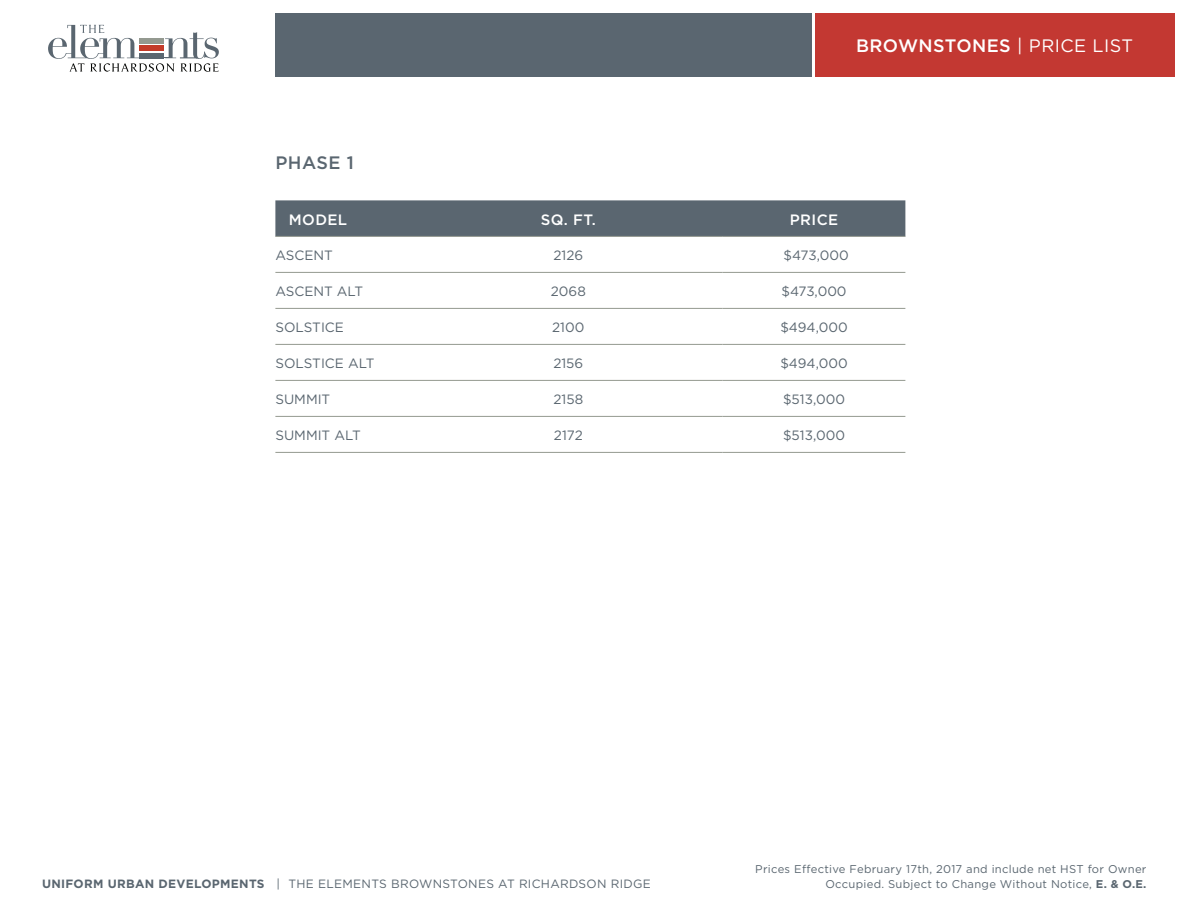
<style>
.page{position:relative;width:1188px;height:918px;background:#fff}
.page>*{position:absolute;margin:0;border:0;box-sizing:border-box;transform-origin:0 0}
.t1{font:18px "Gotham";letter-spacing:.025em;color:#fff}
.t2{font:500 18px "Gotham";letter-spacing:.025em;color:#fff}
.t3{font:500 18px "Gotham";letter-spacing:.025em;color:#5a6670}
.Subheading{font:500 15px "Gotham";letter-spacing:.025em;color:#fff}
.Body_Copy{font:13.5px "Gotham";color:#5a6670}
.t4{font:12px "Gotham";letter-spacing:.025em;color:#5a6670}
.t5{font:11.25px/15px "Gotham";letter-spacing:.025em;color:#5a6670;text-align:right}
.s1{font-weight:500}
.s2{font-weight:400}
.s3{font-weight:700}
</style>
<div class="page">
<svg style="left:48px;top:25px;width:171px;height:47px"></svg>
<div style="left:275px;top:13px;width:537px;height:63px;background:#5a6670"></div>
<div style="left:275px;top:200px;width:630px;height:36px;background:#5a6670"></div>
<hr style="left:275px;top:272px;width:139px;height:1px;background:#949990">
<hr style="left:414px;top:272px;width:309px;height:1px;background:#949990">
<hr style="left:723px;top:272px;width:182px;height:1px;background:#949990">
<hr style="left:275px;top:308px;width:139px;height:1px;background:#949990">
<hr style="left:414px;top:308px;width:309px;height:1px;background:#949990">
<hr style="left:723px;top:308px;width:182px;height:1px;background:#949990">
<hr style="left:275px;top:344px;width:139px;height:1px;background:#949990">
<hr style="left:414px;top:344px;width:309px;height:1px;background:#949990">
<hr style="left:723px;top:344px;width:182px;height:1px;background:#949990">
<hr style="left:275px;top:380px;width:139px;height:1px;background:#949990">
<hr style="left:414px;top:380px;width:309px;height:1px;background:#949990">
<hr style="left:723px;top:380px;width:182px;height:1px;background:#949990">
<hr style="left:275px;top:416px;width:139px;height:1px;background:#949990">
<hr style="left:414px;top:416px;width:309px;height:1px;background:#949990">
<hr style="left:723px;top:416px;width:182px;height:1px;background:#949990">
<hr style="left:275px;top:452px;width:139px;height:1px;background:#949990">
<hr style="left:414px;top:452px;width:309px;height:1px;background:#949990">
<hr style="left:723px;top:452px;width:182px;height:1px;background:#949990">
<hr style="left:275px;top:236px;width:139px;height:1px;background:#949990">
<hr style="left:414px;top:236px;width:309px;height:1px;background:#949990">
<hr style="left:723px;top:236px;width:182px;height:1px;background:#949990">
<div style="left:815px;top:13px;width:359px;height:63px;background:#c33832"></div>
<p class="t3" style="left:275px;top:152px;width:80px">PHASE 1</p>
<h1 class="t1" style="left:848px;top:36px;width:295px"><span class="s1">PRICE LIST |</span> ELEMENTS F ATS</h1>
<p class="t2" style="left:856px;top:36px;width:279px">BROWNSTONES <span class="s2">| PRICE LIST</span></p>
<p class="Subheading" style="left:289px;top:211px;width:60px">MODEL</p>
<p class="Subheading" style="left:541px;top:211px;width:57px">SQ. FT.</p>
<p class="Subheading" style="left:790px;top:211px;width:50px">PRICE</p>
<p class="Body_Copy" style="left:275px;top:248px;width:59px">ASCENT</p>
<p class="Body_Copy" style="left:553px;top:248px;width:31px">2126</p>
<p class="Body_Copy" style="left:783px;top:248px;width:67px">$473,000</p>
<p class="Body_Copy" style="left:275px;top:284px;width:90px">ASCENT ALT</p>
<p class="Body_Copy" style="left:551px;top:284px;width:36px">2068</p>
<p class="Body_Copy" style="left:781px;top:284px;width:67px">$473,000</p>
<p class="Body_Copy" style="left:275px;top:320px;width:70px">SOLSTICE</p>
<p class="Body_Copy" style="left:552px;top:320px;width:34px">2100</p>
<p class="Body_Copy" style="left:780px;top:320px;width:69px">$494,000</p>
<p class="Body_Copy" style="left:275px;top:356px;width:101px">SOLSTICE ALT</p>
<p class="Body_Copy" style="left:553px;top:356px;width:31px">2156</p>
<p class="Body_Copy" style="left:780px;top:356px;width:69px">$494,000</p>
<p class="Body_Copy" style="left:275px;top:392px;width:56px">SUMMIT</p>
<p class="Body_Copy" style="left:554px;top:392px;width:31px">2158</p>
<p class="Body_Copy" style="left:783px;top:392px;width:63px">$513,000</p>
<p class="Body_Copy" style="left:275px;top:428px;width:87px">SUMMIT ALT</p>
<p class="Body_Copy" style="left:554px;top:428px;width:30px">2172</p>
<p class="Body_Copy" style="left:783px;top:428px;width:63px">$513,000</p>
<p class="t4" style="left:42px;top:877px;width:611px"><span class="s3">UNIFORM URBAN DEVELOPMENTS</span> | THE ELEMENTS BROWNSTONES AT RICHARDSON RIDGE</p>
<p class="t5" style="left:755px;top:861px;width:393px">Prices Effective February 17th, 2017 and include net HST for Owner<br>Occupied. Subject to Change Without Notice, <span class="s3">E. &amp; O.E.</span></p>
</div>
